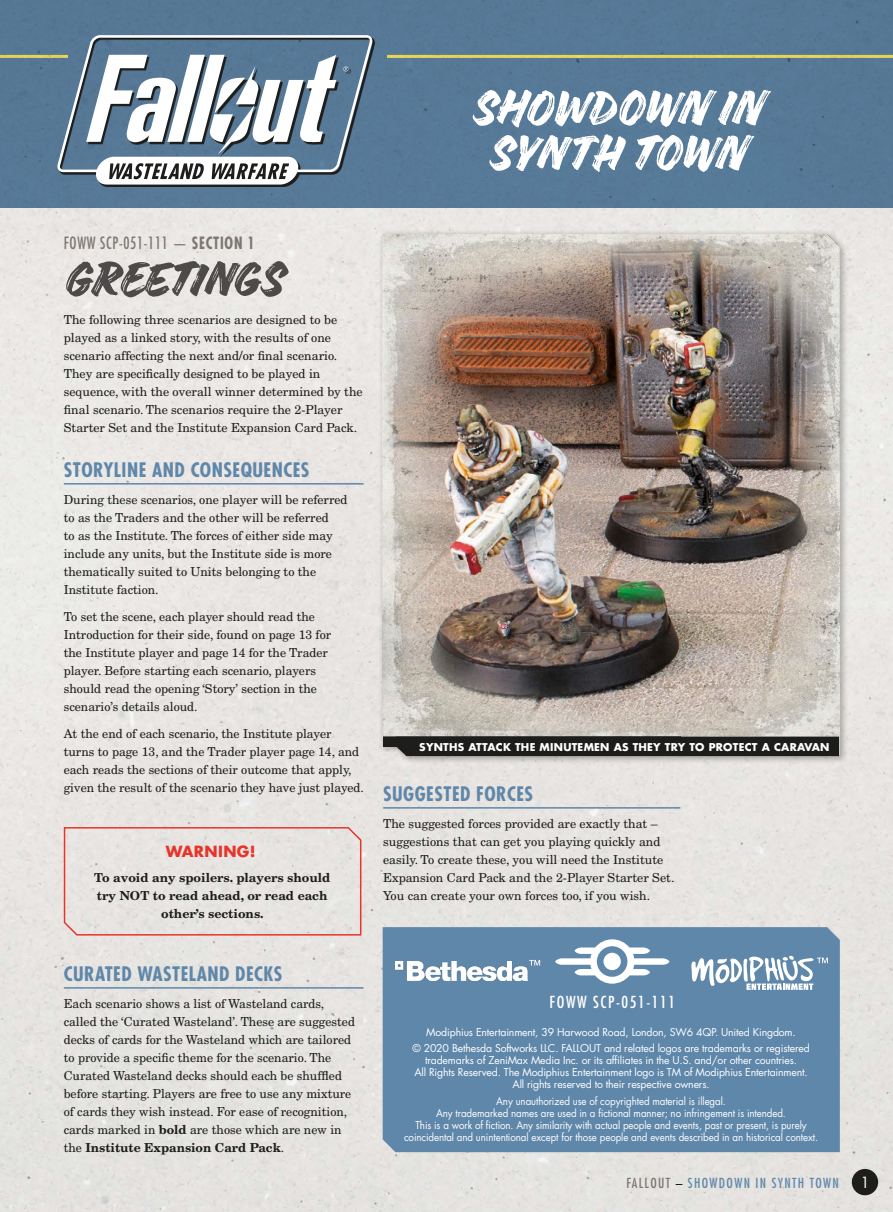
<style>
.page{position:relative;width:893px;height:1212px;background:#fff}
.page>*{position:absolute;margin:0;border:0;box-sizing:border-box;transform-origin:0 0}
.t1{font:57px/45px "Handelson Two";letter-spacing:-.005em;color:#fff}
.t2{font:57px "Handelson Two";letter-spacing:-.005em;color:#4d4a49}
.t3{font:700 condensed 19.5px "Futura Std";letter-spacing:.025em;color:#5f87aa}
.t4{font:condensed 16.5px "Futura Std";letter-spacing:.05em;color:#7c7773;scale:.9 1}
.t5{font:condensed 16.2px "Futura Std";letter-spacing:.1em;color:#fff}
.t6{font:700 15px "Futura Std";letter-spacing:.025em;color:#e6352a}
.t7{font:15px "Futura Std";color:#fff}
.t8{font:condensed 13.5px "Futura Std";letter-spacing:.1em;color:#5f87aa}
.t9{font:12.3px/18px "New Century Schlbk LT Std";color:#1d1d1b}
.t10{font:700 12.3px/18px "New Century Schlbk LT Std";color:#1d1d1b;text-align:center}
.t11{font:10.5px/12px "Futura Std";letter-spacing:-.015em;color:#fff;text-align:center}
.t12{font:10.5px/12px "Futura Std";letter-spacing:-.015em;color:#fff;text-align:center;scale:.93 1}
.t13{font:700 10.5px "Futura Std";letter-spacing:.025em;color:#fff}
.s1{font-weight:700}
.s2{color:#7c7773}
.s3{color:#1d1d1b}
</style>
<div class="page">
<div style="left:0;top:207px;width:893px;height:1005px;background:#e8e5e2"></div>
<div style="left:383px;top:927px;width:457px;height:225px;background:#5f87aa"></div>
<div style="left:0;top:0;width:893px;height:207px;background:#567997"></div>
<svg style="left:60px;top:37px;width:315px;height:150px"></svg>
<svg style="left:57px;top:35px;width:315px;height:150px"></svg>
<svg style="left:555px;top:939px;width:115px;height:45px"></svg>
<img style="left:396px;top:961px;width:136px;height:20px">
<div style="left:379px;top:230px;width:470px;height:534px;background:#1d1d1b;opacity:.3"></div>
<div style="left:383px;top:737px;width:298px;height:10px;background:#1d1d1b"></div>
<svg style="left:529px;top:960px;width:11px;height:5px"></svg>
<img style="left:382px;top:234px;width:458px;height:502px">
<div style="left:852px;top:1169px;width:26px;height:26px;background:#1d1d1b;border-radius:50%"></div>
<svg style="left:691px;top:955px;width:137px;height:35px"></svg>
<hr style="left:64px;top:483px;width:300px;height:2px;background:#5f87aa">
<hr style="left:64px;top:987px;width:300px;height:2px;background:#5f87aa">
<div style="left:396px;top:736px;width:443px;height:20px;background:#1d1d1b"></div>
<hr style="left:383px;top:807px;width:297px;height:1px;background:#5f87aa">
<svg style="left:63px;top:826px;width:299px;height:110px;background:#e6ddd9"></svg>
<h1 class="t1" style="left:471px;top:86px;width:292px">SHOWDOWN IN<br>SYNTH TOWN</h1>
<h3 class="t4" style="left:64px;top:233px;width:214px">FOWW SCP-051-111 — <span class="s1">SECTION 1</span></h3>
<h1 class="t2" style="left:64px;top:247px;width:222px">GREETINGS</h1>
<p class="t9" style="left:64px;top:311px;width:301px">The following three scenarios are designed to be played as a linked story, with the results of one scenario affecting the next and/or final scenario.<br>They are specifically designed to be played in sequence, with the overall winner determined by the final scenario. The scenarios require the 2-Player Starter Set and the Institute Expansion Card Pack.</p>
<h2 class="t3" style="left:64px;top:458px;width:247px">STORYLINE AND CONSEQUENCES</h2>
<p class="t9" style="left:64px;top:491px;width:285px">During these scenarios, one player will be referred to as the Traders and the other will be referred<br>to as the Institute. The forces of either side may include any units, but the Institute side is more thematically suited to Units belonging to the Institute faction.</p>
<p class="t9" style="left:64px;top:608px;width:269px">To set the scene, each player should read the Introduction for their side, found on page 13 for the Institute player and page 14 for the Trader player. Before starting each scenario, players should read the opening ‘Story’ section in the scenario’s details aloud.</p>
<p class="t9" style="left:64px;top:725px;width:302px">At the end of each scenario, the Institute player turns to page 13, and the Trader player page 14, and each reads the sections of their outcome that apply, given the result of the scenario they have just played.</p>
<p class="t6" style="left:166px;top:841px;width:91px">WARNING!</p>
<p class="t10" style="left:94px;top:868px;width:238px">To avoid any spoilers. players should try NOT to read ahead, or read each other’s sections.</p>
<p class="t13" style="left:419px;top:740px;width:412px">SYNTHS ATTACK THE MINUTEMEN AS THEY TRY TO PROTECT A CARAVAN</p>
<h2 class="t3" style="left:383px;top:782px;width:151px">SUGGESTED FORCES</h2>
<p class="t9" style="left:383px;top:815px;width:293px">The suggested forces provided are exactly that – suggestions that can get you playing quickly and easily. To create these, you will need the Institute Expansion Card Pack and the 2-Player Starter Set.<br>You can create your own forces too, if you wish.</p>
<h2 class="t3" style="left:64px;top:962px;width:220px">CURATED WASTELAND DECKS</h2>
<p class="t9" style="left:64px;top:995px;width:293px">Each scenario shows a list of Wasteland cards, called the ‘Curated Wasteland’. These are suggested decks of cards for the Wasteland which are tailored to provide a specific theme for the scenario. The Curated Wasteland decks should each be shuffled before starting. Players are free to use any mixture of cards they wish instead. For ease of recognition, cards marked in <span class="s1">bold</span> are those which are new in the <span class="s1">Institute Expansion Card Pack</span>.</p>
<h3 class="t5" style="left:550px;top:992px;width:127px">FOWW SCP-051-111</h3>
<p class="t11" style="left:412px;top:1024px;width:399px;line-height:16.2px">Modiphius Entertainment, 39 Harwood Road, London, SW6 4QP. United Kingdom.<br>© 2020 Bethesda Softworks LLC. FALLOUT and related logos are trademarks or registered</p>
<p class="t11" style="left:414px;top:1055px;width:395px">trademarks of ZeniMax Media Inc. or its affiliates in the U.S. and/or other countries.<br>All Rights Reserved. The Modiphius Entertainment logo is TM of Modiphius Entertainment.<br>All rights reserved to their respective owners.</p>
<p class="t12" style="left:404px;top:1095px;width:447px">Any unauthorized use of copyrighted material is illegal.<br>Any trademarked names are used in a fictional manner; no infringement is intended.<br>This is a work of fiction. Any similarity with actual people and events, past or present, is purely coincidental and unintentional except for those people and events described in an historical context.</p>
<p class="t8" style="left:626px;top:1174px;width:214px"><span class="s2">FALLOUT</span> <span class="s3">–</span> SHOWDOWN IN SYNTH TOWN</p>
<p class="t7" style="left:860px;top:1173px;width:11px">1</p>
</div>
